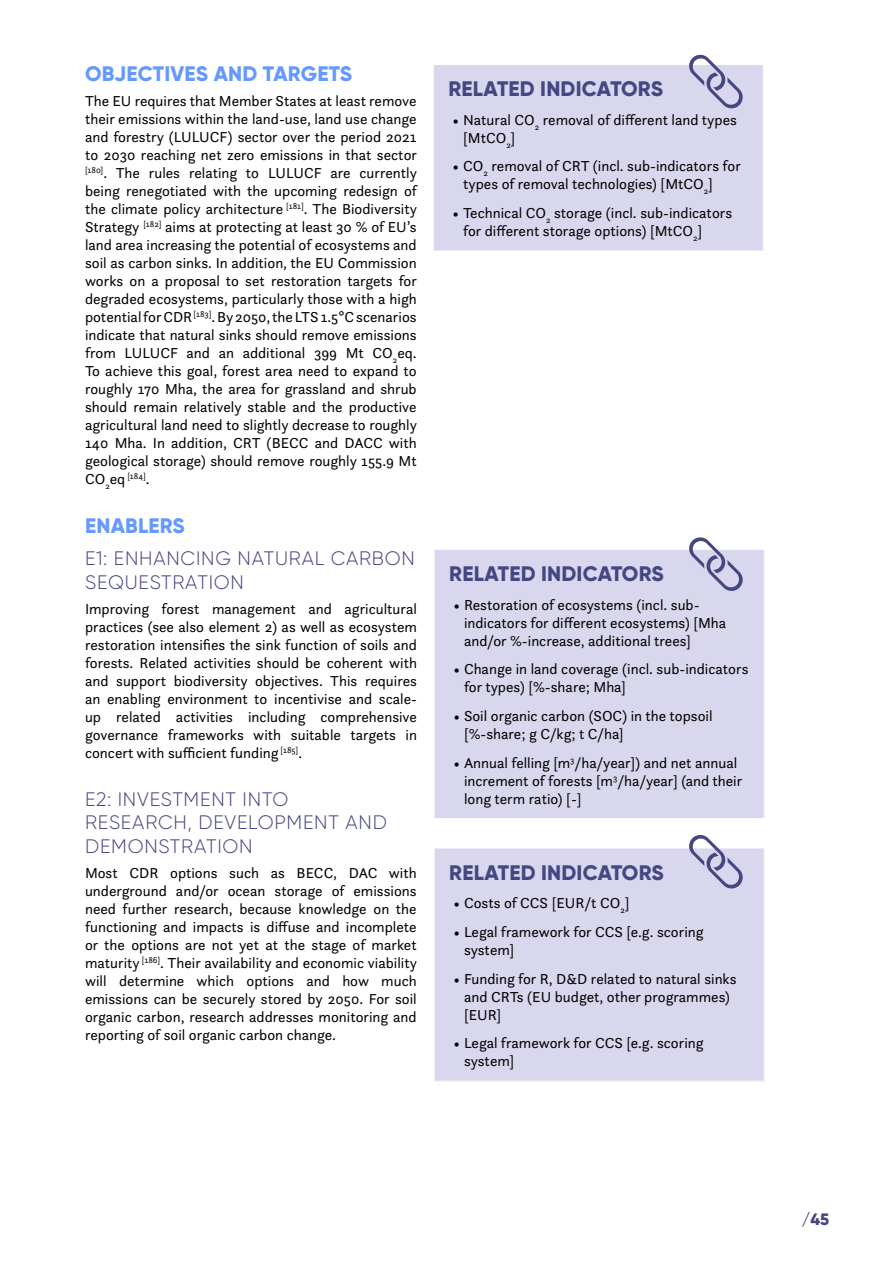
<style>
.page{position:relative;width:893px;height:1263px;background:#fff}
.page>*{position:absolute;margin:0;border:0;box-sizing:border-box;transform-origin:0 0}
.indicator_box_title{font:800 21px "Gilroy";letter-spacing:.01em;color:#454782}
.H1_2{font:800 21px "Gilroy";letter-spacing:.01em;color:#69f}
.t1{font:300 19.5px/23.4px "Gilroy";letter-spacing:.04em;color:#464682}
.t2{font:800 16.5px "Gilroy";color:#464682}
.body{font:15px/18px "Questa Sans";color:#000}
.body-2{font:8.7px "Questa Sans";color:#000}
.s1{font-size:15px}
</style>
<div class="page">
<div style="left:433px;top:64px;width:330px;height:187px;background:#d8d7ed"></div>
<hr style="left:433px;top:65px;width:1px;height:186px;background:#fff">
<hr style="left:433px;top:64px;width:331px;height:1px;background:#fff">
<div style="left:434px;top:549px;width:330px;height:269px;background:#d8d7ed"></div>
<hr style="left:434px;top:550px;width:1px;height:268px;background:#fff">
<hr style="left:434px;top:549px;width:330px;height:1px;background:#fff">
<svg style="left:689px;top:54px;width:54px;height:55px"></svg>
<svg style="left:689px;top:537px;width:54px;height:54px"></svg>
<div style="left:434px;top:848px;width:330px;height:233px;background:#d8d7ed"></div>
<hr style="left:434px;top:848px;width:1px;height:233px;background:#fff">
<svg style="left:688px;top:835px;width:56px;height:54px"></svg>
<p class="H1_2" style="left:85px;top:60px;width:268px">OBJECTIVES AND TARGETS</p>
<p class="body" style="left:85px;top:92px;width:334px;text-align:justify">The EU requires that Member States at least remove their emissions within the land-use, land use change and forestry (LULUCF) sector over the period 2021 to 2030 reaching net zero emissions in that sector <sup>[180]</sup>. The rules relating to LULUCF are currently being renegotiated with the upcoming redesign of the climate policy architecture <sup>[181]</sup>. The Biodiversity Strategy <sup>[182]</sup> aims at protecting at least 30 % of EU’s land area increasing the potential of ecosystems and soil as carbon sinks. In addition, the EU Commission works on a proposal to set restoration targets for degraded ecosystems, particularly those with a high potential for CDR <sup>[183]</sup>. By 2050, the LTS 1.5°C scenarios indicate that natural sinks should remove emissions from LULUCF and an additional 399 Mt CO<sub>2</sub>eq.<br>To achieve this goal, forest area need to expand to roughly 170 Mha, the area for grassland and shrub should remain relatively stable and the productive agricultural land need to slightly decrease to roughly 140 Mha. In addition, CRT (BECC and DACC with geological storage) should remove roughly 155.9 Mt</p>
<p class="body-2" style="left:85px;top:471px;width:66px"><span class="s1">CO</span>2<span class="s1">eq</span> [184]<span class="s1">.</span></p>
<p class="H1_2" style="left:85px;top:512px;width:101px">ENABLERS</p>
<h3 class="t1" style="left:85px;top:546px;width:331px">E1: ENHANCING NATURAL CARBON<br>SEQUESTRATION</h3>
<p class="body" style="left:85px;top:600px;width:333px;text-align:justify">Improving forest management and agricultural practices (see also element 2) as well as ecosystem restoration intensifies the sink function of soils and forests. Related activities should be coherent with and support biodiversity objectives. This requires an enabling environment to incentivise and scale&shy;up related activities including comprehensive governance frameworks with suitable targets in concert with sufficient funding <sup>[185]</sup>.</p>
<p class="indicator_box_title" style="left:448px;top:76px;width:216px">RELATED INDICATORS</p>
<p class="body" style="left:463px;top:110px;width:275px;text-indent:-11px">• Natural CO<sub>2</sub> removal of different land types [MtCO<sub>2</sub>]</p>
<p class="body" style="left:463px;top:157px;width:279px;text-indent:-11px">• CO<sub>2</sub> removal of CRT (incl. sub-indicators for types of removal technologies) [MtCO<sub>2</sub>]</p>
<p class="body" style="left:463px;top:204px;width:271px;text-indent:-11px">• Technical CO<sub>2</sub> storage (incl. sub-indicators for different storage options) [MtCO<sub>2</sub>]</p>
<p class="indicator_box_title" style="left:449px;top:560px;width:216px">RELATED INDICATORS</p>
<p class="body" style="left:464px;top:595px;width:264px;text-indent:-11px">• Restoration of ecosystems (incl. sub&shy;indicators for different ecosystems) [Mha and/or %-increase, additional trees]</p>
<p class="body" style="left:464px;top:660px;width:286px;text-indent:-11px">• Change in land coverage (incl. sub-indicators for types) [%-share; Mha]</p>
<p class="body" style="left:464px;top:706px;width:250px;text-indent:-11px">• Soil organic carbon (SOC) in the topsoil [%-share; g C/kg; t C/ha]</p>
<p class="body" style="left:464px;top:753px;width:280px;text-indent:-11px">• Annual felling [m<sup>3</sup>/ha/year]) and net annual increment of forests [m<sup>3</sup>/ha/year] (and their</p>
<h3 class="t1" style="left:85px;top:787px;width:205px">E2: INVESTMENT INTO</h3>
<p class="body" style="left:464px;top:789px;width:119px">long term ratio) [-]</p>
<h3 class="t1" style="left:85px;top:810px;width:303px">RESEARCH, DEVELOPMENT AND<br>DEMONSTRATION</h3>
<p class="body" style="left:85px;top:864px;width:334px;text-align:justify">Most CDR options such as BECC, DAC with underground and/or ocean storage of emissions need further research, because knowledge on the functioning and impacts is diffuse and incomplete or the options are not yet at the stage of market maturity <sup>[186]</sup>. Their availability and economic viability will determine which options and how much emissions can be securely stored by 2050. For soil organic carbon, research addresses monitoring and reporting of soil organic carbon change.</p>
<p class="indicator_box_title" style="left:449px;top:859px;width:216px">RELATED INDICATORS</p>
<p class="body" style="left:453px;top:894px;width:178px">• Costs of CCS [EUR/t CO<sub>2</sub>]</p>
<p class="body" style="left:464px;top:922px;width:241px;text-indent:-11px">• Legal framework for CCS [e.g. scoring system]</p>
<p class="body" style="left:464px;top:969px;width:274px;text-indent:-11px">• Funding for R, D&amp;D related to natural sinks and CRTs (EU budget, other programmes) [EUR]</p>
<p class="body" style="left:464px;top:1034px;width:241px;text-indent:-11px">• Legal framework for CCS [e.g. scoring system]</p>
<p class="t2" style="left:802px;top:1209px;width:29px">/45</p>
</div>
